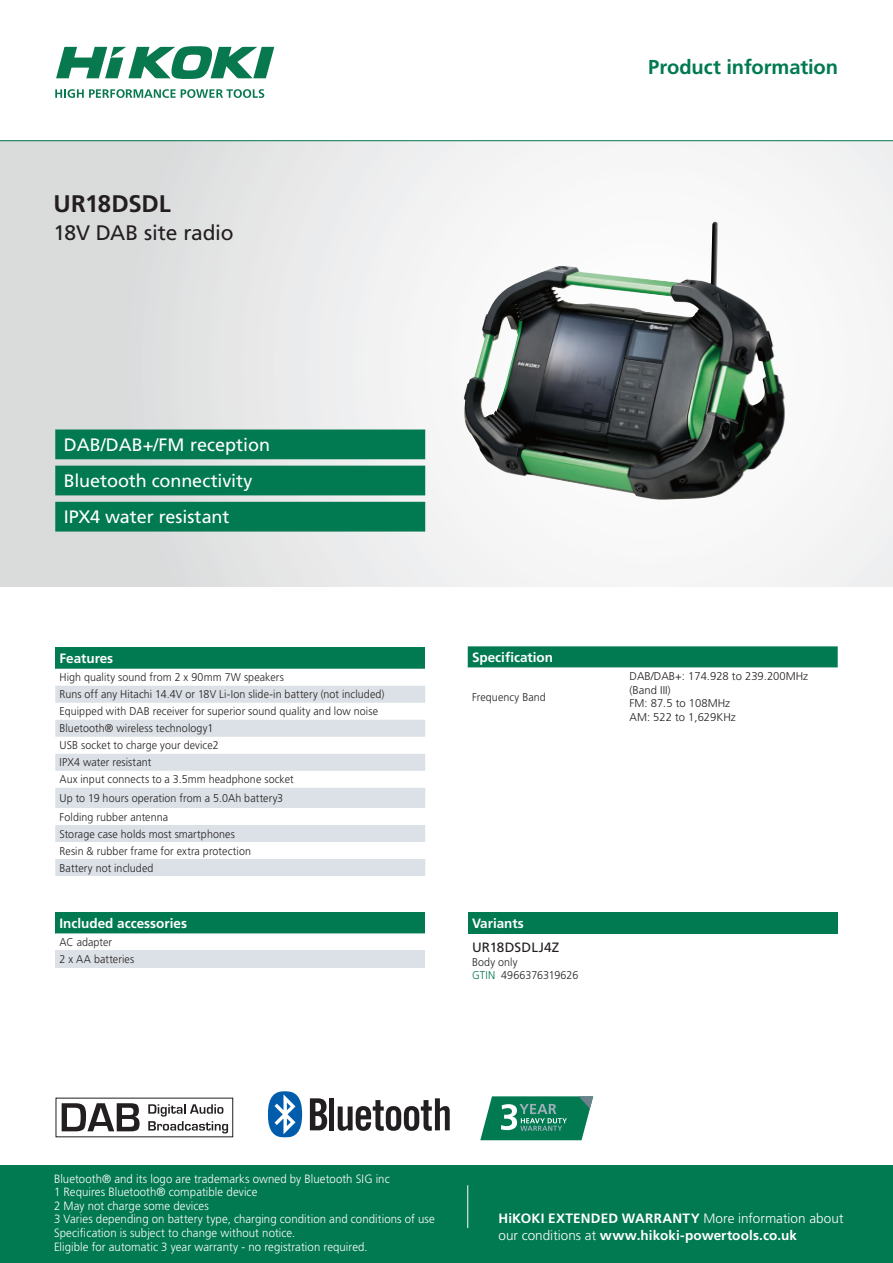
<style>
.page{position:relative;width:893px;height:1263px;background:#fff}
.page>*{position:absolute;margin:0;border:0;box-sizing:border-box;transform-origin:0 0}
.CatNL_Typenumber_sma{font:700 24px "Frutiger LT Std";letter-spacing:-.005em;color:#231f20}
.CatNL_Product_subscr{font:21px "Frutiger LT Std";letter-spacing:-.01em;color:#231f20}
.t1{font:700 20.1px "Frutiger LT Std";letter-spacing:-.005em;color:#017951}
.USP_white_-_green_pa{font:18px "Frutiger LT Std";color:#fff}
.t2{font:700 13.5px/16.5px "Frutiger LT Std";color:#fff}
.Product_subscribe_bl{font:13.5px "Frutiger LT Std";letter-spacing:.01em;color:#231f20}
.Footnote{font:300 12px "Frutiger LT Std";letter-spacing:.005em;color:#fff;scale:.95 1}
.CatNL_Technische_spe{font:300 11.25px "Frutiger LT Std";letter-spacing:.01em;color:#231f20;scale:.95 1}
.CatNL_Technische_spe-2{font:300 11.25px/13.5px "Frutiger LT Std";letter-spacing:.01em;color:#231f20}
.s1{color:#00754b}
.s2{font-weight:300}
</style>
<div class="page">
<div style="left:0;top:140px;width:893px;height:447px;background:linear-gradient(to right,#dcdddd,#fefeff)"></div>
<svg style="left:55px;top:89px;width:209px;height:9px"></svg>
<svg style="left:56px;top:46px;width:218px;height:33px"></svg>
<hr style="left:0;top:140px;width:893px;height:1px;background:#017951">
<div style="left:0;top:1165px;width:893px;height:98px;background:#017951"></div>
<hr style="left:467px;top:1185px;width:1px;height:43px;background:#fff">
<div style="left:55px;top:912px;width:370px;height:21px;background:#017951"></div>
<svg style="left:55px;top:933px;width:370px;height:35px"></svg>
<div style="left:55px;top:950px;width:370px;height:17px;background:#dbe1e6"></div>
<div style="left:468px;top:912px;width:370px;height:21px;background:#017951"></div>
<div style="left:55px;top:647px;width:370px;height:22px;background:#017951"></div>
<svg style="left:56px;top:685px;width:369px;height:1px"></svg>
<svg style="left:55px;top:686px;width:370px;height:190px;fill:#dbe1e6"></svg>
<svg style="left:468px;top:646px;width:370px;height:22px;background:#0c7e58"></svg>
<svg style="left:55px;top:429px;width:370px;height:102px;background:#1e8764"></svg>
<svg style="left:480px;top:1096px;width:113px;height:44px;background:#379375"></svg>
<img style="left:464px;top:222px;width:322px;height:278px">
<svg style="left:310px;top:1098px;width:17px;height:32px"></svg>
<div style="left:329px;top:1098px;width:5px;height:32px;background:#231f20"></div>
<svg style="left:338px;top:1098px;width:112px;height:33px"></svg>
<svg style="left:268px;top:1091px;width:34px;height:46px"></svg>
<svg style="left:62px;top:1103px;width:78px;height:28px"></svg>
<svg style="left:148px;top:1104px;width:80px;height:29px"></svg>
<p class="CatNL_Typenumber_sma" style="left:54px;top:190px;width:119px">UR18DSDL</p>
<p class="CatNL_Product_subscr" style="left:54px;top:220px;width:182px">18V DAB site radio</p>
<h3 class="t1" style="left:648px;top:56px;width:191px">Product information</h3>
<p class="USP_white_-_green_pa" style="left:64px;top:434px;width:208px">DAB/DAB+/FM reception</p>
<p class="USP_white_-_green_pa" style="left:64px;top:470px;width:190px">Bluetooth connectivity</p>
<p class="USP_white_-_green_pa" style="left:64px;top:507px;width:167px">IPX4 water resistant</p>
<p class="t2" style="left:60px;top:650px;width:55px">Features</p>
<p class="CatNL_Technische_spe" style="left:60px;top:671px;width:238px">High quality sound from 2 x 90mm 7W speakers</p>
<p class="CatNL_Technische_spe" style="left:60px;top:688px;width:344px">Runs off any Hitachi 14.4V or 18V Li-Ion slide-in battery (not included)</p>
<p class="CatNL_Technische_spe" style="left:60px;top:705px;width:337px">Equipped with DAB receiver for superior sound quality and low noise</p>
<p class="CatNL_Technische_spe" style="left:60px;top:722px;width:163px">Bluetooth® wireless technology1</p>
<p class="CatNL_Technische_spe" style="left:60px;top:739px;width:169px">USB socket to charge your device2</p>
<p class="CatNL_Technische_spe" style="left:60px;top:756px;width:98px">IPX4 water resistant</p>
<p class="CatNL_Technische_spe" style="left:60px;top:773px;width:248px">Aux input connects to a 3.5mm headphone socket</p>
<p class="CatNL_Technische_spe" style="left:60px;top:792px;width:237px">Up to 19 hours operation from a 5.0Ah battery3</p>
<p class="CatNL_Technische_spe" style="left:60px;top:810px;width:116px">Folding rubber antenna</p>
<p class="CatNL_Technische_spe" style="left:60px;top:827px;width:186px">Storage case holds most smartphones</p>
<p class="CatNL_Technische_spe" style="left:60px;top:844px;width:203px">Resin &amp; rubber frame for extra protection</p>
<p class="CatNL_Technische_spe" style="left:60px;top:861px;width:100px">Battery not included</p>
<p class="t2" style="left:60px;top:915px;width:129px">Included accessories</p>
<p class="CatNL_Technische_spe" style="left:60px;top:936px;width:57px">AC adapter</p>
<p class="CatNL_Technische_spe" style="left:60px;top:953px;width:80px">2 x AA batteries</p>
<p class="t2" style="left:472px;top:649px;width:83px">Specification</p>
<p class="CatNL_Technische_spe" style="left:472px;top:690px;width:79px">Frequency Band</p>
<p class="CatNL_Technische_spe-2" style="left:629px;top:670px;width:180px">DAB/DAB+: 174.928 to 239.200MHz (Band III)</p>
<p class="CatNL_Technische_spe-2" style="left:629px;top:697px;width:102px">FM: 87.5 to 108MHz</p>
<p class="CatNL_Technische_spe-2" style="left:629px;top:710px;width:108px">AM: 522 to 1,629KHz</p>
<p class="t2" style="left:472px;top:915px;width:53px">Variants</p>
<p class="Product_subscribe_bl" style="left:472px;top:939px;width:89px">UR18DSDLJ4Z</p>
<p class="CatNL_Technische_spe" style="left:472px;top:955px;width:49px">Body only</p>
<p class="CatNL_Technische_spe" style="left:472px;top:969px;width:113px"><span class="s1">GTIN</span> 4966376319626</p>
<p class="Footnote" style="left:54px;top:1172px;width:355px">Bluetooth® and its logo are trademarks owned by Bluetooth SIG inc</p>
<p class="Footnote" style="left:54px;top:1185px;width:216px">1 Requires Bluetooth® compatible device</p>
<p class="Footnote" style="left:54px;top:1199px;width:165px">2 May not charge some devices</p>
<p class="Footnote" style="left:54px;top:1212px;width:402px">3 Varies depending on battery type, charging condition and conditions of use</p>
<p class="Footnote" style="left:54px;top:1226px;width:256px">Specification is subject to change without notice.</p>
<p class="Footnote" style="left:54px;top:1239px;width:332px">Eligible for automatic 3 year warranty - no registration required.</p>
<p class="t2" style="left:498px;top:1210px;width:346px">HiKOKI EXTENDED WARRANTY <span class="s2">More information about our conditions at</span> www.hikoki-powertools.co.uk</p>
</div>
